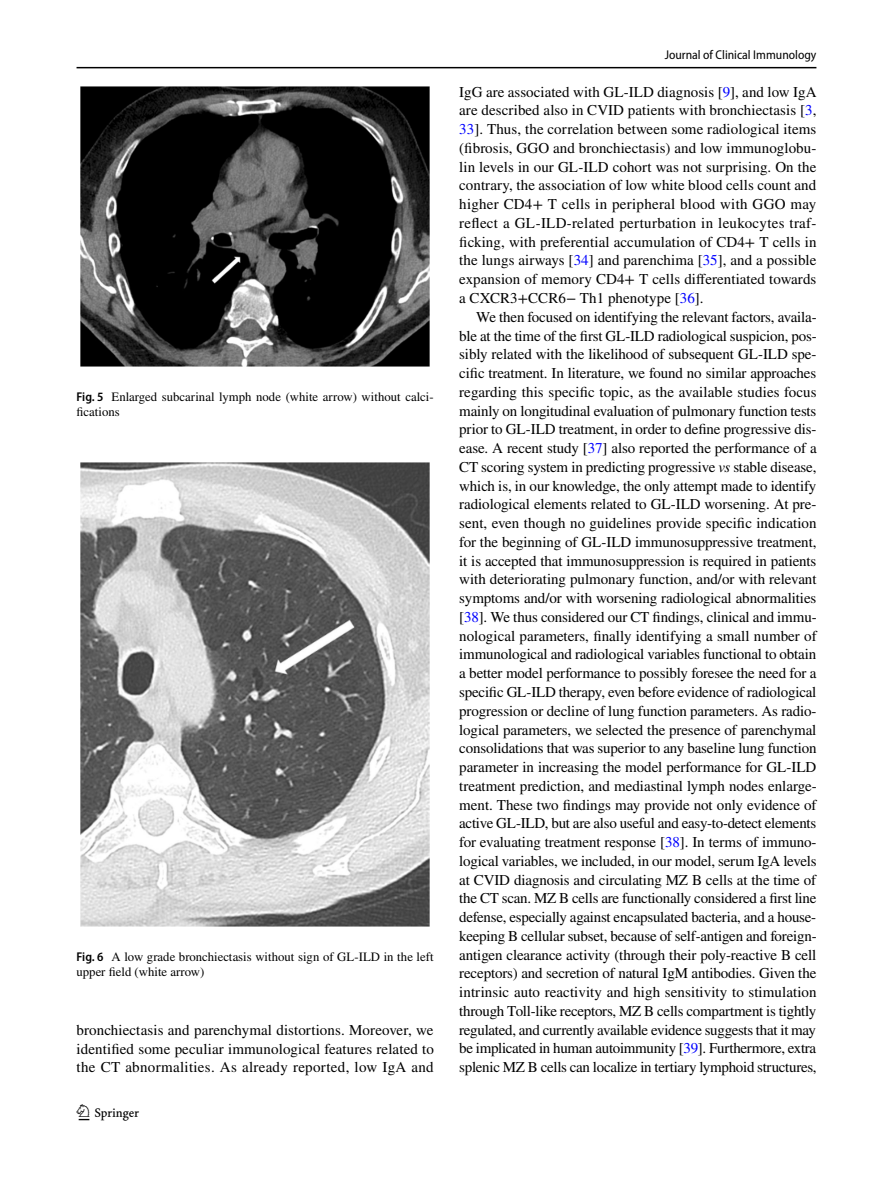
<style>
.page{position:relative;width:893px;height:1187px;background:#fff}
.page>*{position:absolute;margin:0;border:0;box-sizing:border-box;transform-origin:0 0}
.t1{font:22.5px "Springnew Regular 2";color:#000}
.t2{font:15px/18.8px "STIX";letter-spacing:.005em;color:#000;text-align:justify}
.t3{font:12.75px/15px "STIX";color:#000}
.t4{font:semi-condensed 12.75px "Myriad Pro";color:#000}
.s1{font-family:"Myriad Pro";font-weight:600;font-stretch:semi-condensed}
.s2{color:#00f}
.s3{font-style:italic}
</style>
<div class="page">
<hr style="left:77px;top:67px;width:739px;height:1px;background:#000">
<img style="left:81px;top:87px;width:348px;height:279px">
<img style="left:81px;top:462px;width:348px;height:464px">
<p class="t3" style="left:77px;top:390px;width:359px"><span class="s1">Fig. 5</span> Enlarged subcarinal lymph node (white arrow) without calci&shy;fications</p>
<p class="t3" style="left:77px;top:950px;width:359px"><span class="s1">Fig. 6</span> A low grade bronchiectasis without sign of GL-ILD in the left upper field (white arrow)</p>
<p class="t2" style="left:77px;top:1021px;width:359px">bronchiectasis and parenchymal distortions. Moreover, we identified some peculiar immunological features related to the CT abnormalities. As already reported, low IgA and</p>
<h1 class="t1" style="left:79px;top:1104px;width:62px">1 3</h1>
<p class="t4" style="left:665px;top:48px;width:153px">Journal of Clinical Immunology</p>
<p class="t2" style="left:459px;top:83px;width:359px">IgG are associated with GL-ILD diagnosis [<span class="s2">9</span>], and low IgA are described also in CVID patients with bronchiectasis [<span class="s2">3</span>, <span class="s2">33</span>]. Thus, the correlation between some radiological items (fibrosis, GGO and bronchiectasis) and low immunoglobu&shy;lin levels in our GL-ILD cohort was not surprising. On the contrary, the association of low white blood cells count and higher CD4+ T cells in peripheral blood with GGO may reflect a GL-ILD-related perturbation in leukocytes traf&shy;ficking, with preferential accumulation of CD4+ T cells in the lungs airways [<span class="s2">34</span>] and parenchima [<span class="s2">35</span>], and a possible expansion of memory CD4+ T cells differentiated towards a CXCR3+CCR6− Th1 phenotype [<span class="s2">36</span>].</p>
<p class="t2" style="left:459px;top:308px;width:359px;text-indent:17px">We then focused on identifying the relevant factors, availa&shy;ble at the time of the first GL-ILD radiological suspicion, pos&shy;sibly related with the likelihood of subsequent GL-ILD spe&shy;cific treatment. In literature, we found no similar approaches regarding this specific topic, as the available studies focus mainly on longitudinal evaluation of pulmonary function tests prior to GL-ILD treatment, in order to define progressive dis&shy;ease. A recent study [<span class="s2">37</span>] also reported the performance of a CT scoring system in predicting progressive <span class="s3">vs</span> stable disease, which is, in our knowledge, the only attempt made to identify radiological elements related to GL-ILD worsening. At pre&shy;sent, even though no guidelines provide specific indication for the beginning of GL-ILD immunosuppressive treatment, it is accepted that immunosuppression is required in patients with deteriorating pulmonary function, and/or with relevant symptoms and/or with worsening radiological abnormalities [<span class="s2">38</span>]. We thus considered our CT findings, clinical and immu&shy;nological parameters, finally identifying a small number of immunological and radiological variables functional to obtain a better model performance to possibly foresee the need for a specific GL-ILD therapy, even before evidence of radiological progression or decline of lung function parameters. As radio&shy;logical parameters, we selected the presence of parenchymal consolidations that was superior to any baseline lung function parameter in increasing the model performance for GL-ILD treatment prediction, and mediastinal lymph nodes enlarge&shy;ment. These two findings may provide not only evidence of active GL-ILD, but are also useful and easy-to-detect elements for evaluating treatment response [<span class="s2">38</span>]. In terms of immuno&shy;logical variables, we included, in our model, serum IgA levels at CVID diagnosis and circulating MZ B cells at the time of the CT scan. MZ B cells are functionally considered a first line defense, especially against encapsulated bacteria, and a house&shy;keeping B cellular subset, because of self-antigen and foreign&shy;antigen clearance activity (through their poly-reactive B cell receptors) and secretion of natural IgM antibodies. Given the intrinsic auto reactivity and high sensitivity to stimulation through Toll-like receptors, MZ B cells compartment is tightly regulated, and currently available evidence suggests that it may be implicated in human autoimmunity [<span class="s2">39</span>]. Furthermore, extra splenic MZ B cells can localize in tertiary lymphoid structures,</p>
</div>
